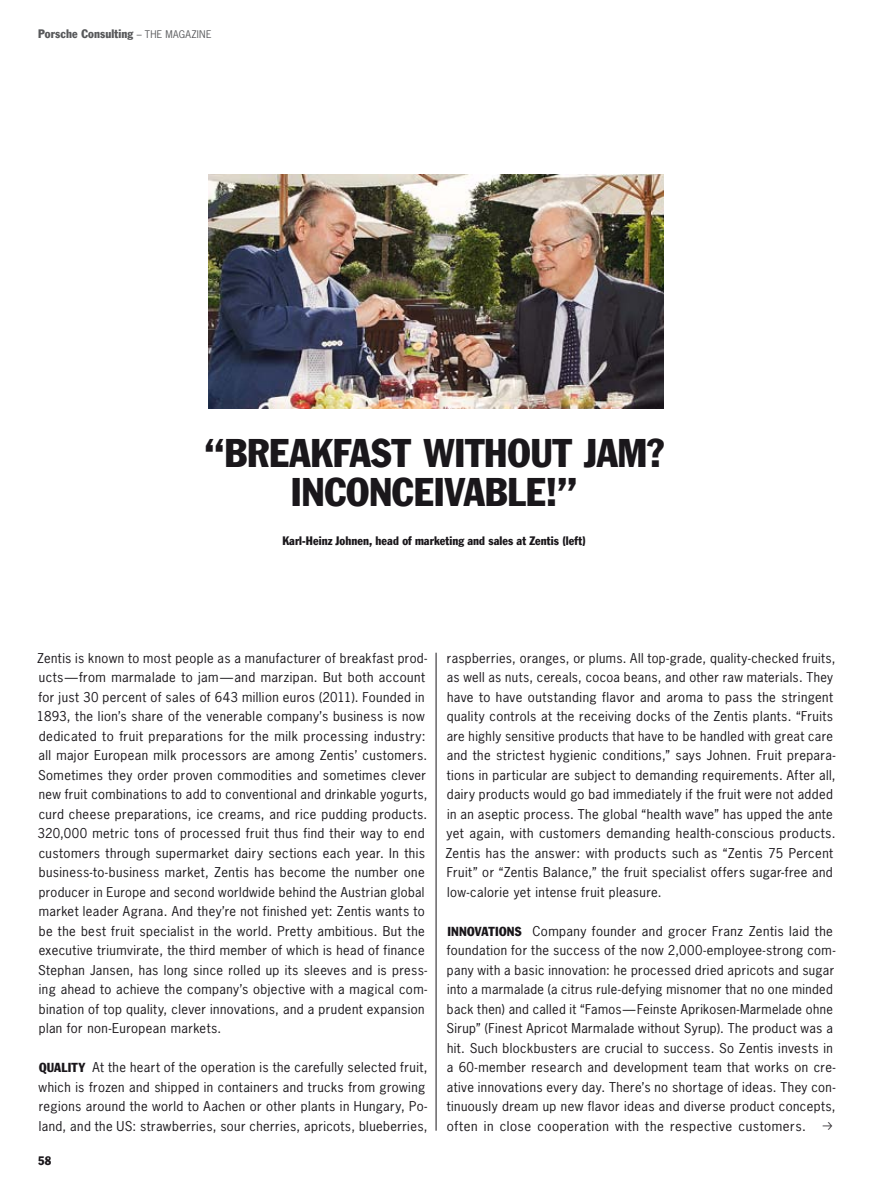
<style>
.page{position:relative;width:893px;height:1191px;background:#fff}
.page>*{position:absolute;margin:0;border:0;box-sizing:border-box;transform-origin:0 0}
.t1{font:condensed 39px/39px "Porsche Franklin Gothic";color:#1a171b;text-align:center}
.t2{font:12.75px/19.5px "Porsche News Gothic";letter-spacing:.03em;color:#1a171b}
.t3{font:condensed 12px "Porsche Franklin Gothic";color:#1a171b}
.t4{font:condensed 12px "Porsche Franklin Gothic";color:#57585a}
.s1{font-family:"Porsche News Gothic";font-stretch:normal;font-size:9.9px}
.s2{font-family:"Porsche Franklin Gothic";font-stretch:condensed}
</style>
<div class="page">
<hr style="left:436px;top:652px;width:1px;height:478px;background:#1a171b">
<img style="left:208px;top:175px;width:455px;height:234px">
<p class="t4" style="left:38px;top:27px;width:175px">Porsche Consulting <span class="s1">– THE MAGAZINE</span></p>
<h1 class="t1" style="left:204px;top:434px;width:462px">“Breakfast without jam?<br>Inconceivable!”</h1>
<p class="t3" style="left:282px;top:534px;width:305px">Karl-Heinz Johnen, head of marketing and sales at Zentis (left)</p>
<p class="t2" style="left:37px;top:648px;width:392px">Zentis is known to most people as a manufacturer of breakfast prod&shy;ucts—from marmalade to jam—and marzipan. But both account for just 30 percent of sales of 643 million euros (2011). Founded in 1893, the lion’s share of the venerable company’s business is now dedicated to fruit preparations for the milk processing industry: all major European milk processors are among Zentis’ customers.<br>Sometimes they order proven commodities and sometimes clever new fruit combinations to add to conventional and drinkable yogurts, curd cheese preparations, ice creams, and rice pudding products.<br>320,000 metric tons of processed fruit thus find their way to end customers through supermarket dairy sections each year. In this business-to-business market, Zentis has become the number one producer in Europe and second worldwide behind the Austrian global market leader Agrana. And they’re not finished yet: Zentis wants to be the best fruit specialist in the world. Pretty ambitious. But the executive triumvirate, the third member of which is head of finance Stephan Jansen, has long since rolled up its sleeves and is press&shy;ing ahead to achieve the company’s objective with a magical com&shy;bination of top quality, clever innovations, and a prudent expansion plan for non-European markets.</p>
<p class="t2" style="left:39px;top:1057px;width:390px"><span class="s2">Quality</span> At the heart of the operation is the carefully selected fruit, which is frozen and shipped in containers and trucks from growing regions around the world to Aachen or other plants in Hungary, Po&shy;land, and the US: strawberries, sour cherries, apricots, blueberries,</p>
<p class="t3" style="left:38px;top:1153px;width:14px">58</p>
<p class="t2" style="left:445px;top:648px;width:392px">raspberries, oranges, or plums. All top-grade, quality-checked fruits, as well as nuts, cereals, cocoa beans, and other raw materials. They have to have outstanding flavor and aroma to pass the stringent quality controls at the receiving docks of the Zentis plants. “Fruits are highly sensitive products that have to be handled with great care and the strictest hygienic conditions,” says Johnen. Fruit prepara&shy;tions in particular are subject to demanding requirements. After all, dairy products would go bad immediately if the fruit were not added in an aseptic process. The global “health wave” has upped the ante yet again, with customers demanding health-conscious products.<br>Zentis has the answer: with products such as “Zentis 75 Percent Fruit” or “Zentis Balance,” the fruit specialist offers sugar-free and low-calorie yet intense fruit pleasure.</p>
<p class="t2" style="left:446px;top:921px;width:391px"><span class="s2">Innovations</span> Company founder and grocer Franz Zentis laid the foundation for the success of the now 2,000-employee-strong com&shy;pany with a basic innovation: he processed dried apricots and sugar into a marmalade (a citrus rule-defying misnomer that no one minded back then) and called it “Famos—Feinste Aprikosen-Marmelade ohne Sirup” (Finest Apricot Marmalade without Syrup). The product was a hit. Such blockbusters are crucial to success. So Zentis invests in a 60-member research and development team that works on cre&shy;ative innovations every day. There’s no shortage of ideas. They con&shy;tinuously dream up new flavor ideas and diverse product concepts, often in close cooperation with the respective customers.</p>
</div>
